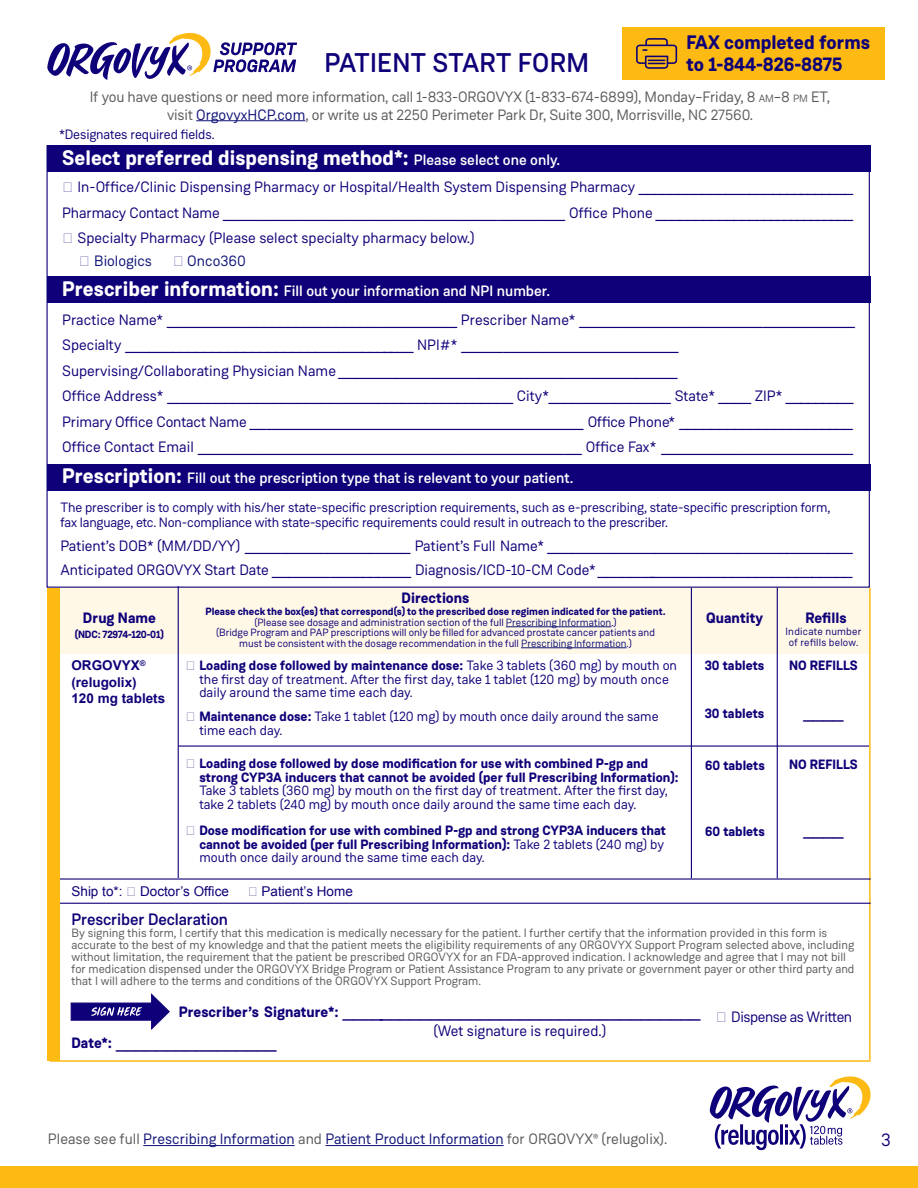
<style>
.page{position:relative;width:918px;height:1188px;background:#fff}
.page>*{position:absolute;margin:0;border:0;box-sizing:border-box;transform-origin:0 0}
.t1{font:500 27px "Weissenhof Grotesk";letter-spacing:.01em;color:#0e0078}
.t2{font:700 21px "Weissenhof Grotesk";color:#fff}
.t3{font:700 19.5px/22.5px "Weissenhof Grotesk";color:#0e0078}
.t4{font:18px "Arial";color:#0e0078}
.t5{font:18px "Weissenhof Grotesk";color:#0e0078}
.t6{font:500 16.5px "Weissenhof Grotesk";letter-spacing:-.01em;color:#0e0078}
.t7{font:15px/25.5px "Arial";color:#0e0078}
.t8{font:15px "Weissenhof Grotesk";color:#0e0078}
.t9{font:15px/18px "Weissenhof Grotesk";letter-spacing:-.01em;color:#58595b;text-align:center}
.t10{font:500 15px "Weissenhof Grotesk";color:#fff}
.t11{font:15px "Weissenhof Grotesk";color:#0f1278}
.t12{font:700 15px "Weissenhof Grotesk";color:#0e0078}
.t13{font:15px "Weissenhof Grotesk";letter-spacing:-.03em;color:#0e0078}
.t14{font:13.5px/13.5px "Weissenhof Grotesk";letter-spacing:-.01em;color:#0e0078}
.t15{font:700 13.5px/13.5px "Weissenhof Grotesk";color:#0e0078}
.t16{font:13.5px "Arial";color:#0e0078}
.t17{font:700 13.5px/16.5px "Arial";color:#0e0078}
.t18{font:12px/12px "Weissenhof Grotesk";color:#58595b}
.t19{font:10.5px/10.5px "Weissenhof Grotesk";color:#0e0078}
.t20{font:700 10.5px "Weissenhof Grotesk";letter-spacing:-.02em;color:#0e0078}
.s1{font-size:10.5px}
.s2{color:#0f1278}
.s3{font-weight:500;font-size:15px}
.s4{font-family:"Arial"}
.s5{font-family:"Weissenhof Grotesk"}
.s6{font-weight:700;font-size:21px}
.s7{font-weight:700}
.s8{font-weight:400}
.s9{font-family:"Weissenhof Grotesk";font-weight:700;font-size:15px}
.s10{color:#58595b}
</style>
<div class="page">
<div style="left:61px;top:587px;width:810px;height:67px;background:#fff8e7"></div>
<div style="left:47px;top:276px;width:824px;height:27px;background:#0e0078"></div>
<div style="left:47px;top:145px;width:824px;height:27px;background:#0e0078"></div>
<div style="left:47px;top:464px;width:824px;height:27px;background:#0e0078"></div>
<div style="left:0;top:1166px;width:918px;height:22px;background:#fdba12"></div>
<hr style="left:691px;top:588px;width:1px;height:290px;background:#0e0078">
<hr style="left:178px;top:745px;width:691px;height:2px;background:#0e0078">
<hr style="left:777px;top:588px;width:1px;height:290px;background:#0e0078">
<hr style="left:869px;top:588px;width:2px;height:472px;background:#fdba12">
<hr style="left:54px;top:903px;width:817px;height:1px;background:#0e0078">
<hr style="left:54px;top:878px;width:817px;height:2px;background:#0e0078">
<hr style="left:178px;top:586px;width:1px;height:292px;background:#0e0078">
<div style="left:622px;top:27px;width:262px;height:53px;background:#fdba12"></div>
<div style="left:645px;top:38px;width:23px;height:21px;border:2px solid #0e0078;border-radius:3px"></div>
<div style="left:637px;top:45px;width:39px;height:18px;background:#fdba12;border-radius:3px"></div>
<div style="left:636px;top:45px;width:41px;height:19px;border:2px solid #0e0078;border-radius:3px"></div>
<svg style="left:643px;top:49px;width:26px;height:20px"></svg>
<svg style="left:47px;top:33px;width:250px;height:47px"></svg>
<svg style="left:709px;top:1076px;width:162px;height:74px"></svg>
<hr style="left:506px;top:627px;width:105px;height:1px;background:#0f1278">
<hr style="left:521px;top:648px;width:106px;height:1px;background:#0f1278">
<hr style="left:143px;top:1145px;width:152px;height:1px;background:#0f1278">
<hr style="left:325px;top:1145px;width:179px;height:1px;background:#0f1278">
<svg style="left:70px;top:993px;width:100px;height:37px"></svg>
<hr style="left:196px;top:120px;width:109px;height:1px;background:#0f1278">
<div style="left:48px;top:588px;width:12px;height:473px;background:#fdba12"></div>
<hr style="left:50px;top:1060px;width:821px;height:2px;background:#fdba12">
<h1 class="t1" style="left:324px;top:46px;width:266px">PATIENT START FORM</h1>
<h3 class="t3" style="left:686px;top:31px;width:185px">FAX completed forms to 1-844-826-8875</h3>
<p class="t9" style="left:90px;top:87px;width:742px">If you have questions or need more information, call 1-833-ORGOVYX (1-833-674-6899), Monday–Friday, 8 <span class="s1">AM</span>–8 <span class="s1">PM</span> ET, visit <span class="s2">OrgovyxHCP.com</span>, or write us at 2250 Perimeter Park Dr, Suite 300, Morrisville, NC 27560.</p>
<p class="t14" style="left:59px;top:127px;width:157px">*Designates required fields.</p>
<h2 class="t2" style="left:62px;top:145px;width:500px">Select preferred dispensing method*: <span class="s3">Please select one only.</span></h2>
<p class="t8" style="left:78px;top:178px;width:777px">In-Office/Clinic Dispensing Pharmacy or Hospital/Health System Dispensing Pharmacy <span class="s4">____________________________</span></p>
<p class="t7" style="left:62px;top:200px;width:793px"><span class="s5">Pharmacy Contact Name</span> _________________________________________ <span class="s5">Office Phone</span> ___________________________</p>
<p class="t8" style="left:78px;top:229px;width:399px">Specialty Pharmacy (Please select specialty pharmacy below.)</p>
<p class="t11" style="left:94px;top:252px;width:59px">Biologics</p>
<p class="t11" style="left:187px;top:252px;width:60px">Onco360</p>
<p class="t10" style="left:62px;top:282px;width:489px"><span class="s6">Prescriber information:</span> Fill out your information and NPI number.</p>
<p class="t7" style="left:62px;top:307px;width:794px"><span class="s5">Practice Name*</span> ____________________________________ <span class="s5">Prescriber Name*</span> _________________________________ <span class="s5">Specialty</span> _____________________________________ <span class="s5">NPI#*</span> __________________________<br><span class="s5">Supervising/Collaborating Physician Name</span> _________________________________________<br><span class="s5">Office Address*</span> ___________________________________________ <span class="s5">City*</span>_______________ <span class="s5">State*</span> ____ <span class="s5">ZIP*</span> _________ <span class="s5">Primary Office Contact Name</span> ________________________________________ <span class="s5">Office Phone*</span> ______________________ <span class="s5">Office Contact Email</span> ______________________________________________ <span class="s5">Office Fax*</span> _______________________</p>
<p class="t10" style="left:62px;top:469px;width:513px"><span class="s6">Prescription:</span> Fill out the prescription type that is relevant to your patient.</p>
<p class="t14" style="left:60px;top:500px;width:772px;line-height:15px">The prescriber is to comply with his/her state-specific prescription requirements, such as e-prescribing, state-specific prescription form, fax language, etc. Non-compliance with state-specific requirements could result in outreach to the prescriber.</p>
<p class="t7" style="left:60px;top:533px;width:794px"><span class="s5">Patient’s DOB* (MM/DD/YY)</span> ____________________ <span class="s5">Patient’s Full Name*</span> _____________________________________</p>
<p class="t8" style="left:60px;top:561px;width:794px">Anticipated ORGOVYX Start Date <span class="s4">_________________</span> Diagnosis/ICD-10-CM Code* <span class="s4">________________________________</span></p>
<p class="t12" style="left:83px;top:609px;width:74px">Drug Name</p>
<p class="t20" style="left:75px;top:628px;width:91px">(NDC: 72974-120-01)</p>
<p class="t17" style="left:71px;top:658px;width:95px">ORGOVYX<sup>® </sup>(relugolix)<br>120 mg tablets</p>
<p class="t12" style="left:402px;top:588px;width:69px">Directions</p>
<p class="t19" style="left:205px;top:607px;width:462px;text-align:center"><span class="s7">Please check the box(es) that correspond(s) to the prescribed dose regimen indicated for the patient. </span>(Please see dosage and administration section of the full <span class="s2">Prescribing Information</span>.)<br>(Bridge Program and PAP prescriptions will only be filled for advanced prostate cancer patients and must be consistent with the dosage recommendation in the full <span class="s2">Prescribing Information</span>.)</p>
<p class="t14" style="left:199px;top:659px;width:479px"><span class="s7">Loading dose followed by maintenance dose:</span> Take 3 tablets (360 mg) by mouth on the first day of treatment. After the first day, take 1 tablet (120 mg) by mouth once daily around the same time each day.</p>
<p class="t14" style="left:199px;top:710px;width:461px"><span class="s7">Maintenance dose:</span> Take 1 tablet (120 mg) by mouth once daily around the same time each day.</p>
<p class="t15" style="left:199px;top:757px;width:481px">Loading dose followed by dose modification for use with combined P-gp and strong CYP3A inducers that cannot be avoided (per full Prescribing Information):</p>
<p class="t14" style="left:199px;top:784px;width:470px">Take 3 tablets (360 mg) by mouth on the first day of treatment. After the first day, take 2 tablets (240 mg) by mouth once daily around the same time each day.</p>
<p class="t15" style="left:199px;top:824px;width:468px">Dose modification for use with combined P-gp and strong CYP3A inducers that cannot be avoided (per full Prescribing Information): <span class="s8">Take 2 tablets (240 mg) by mouth once daily around the same time each day.</span></p>
<p class="t16" style="left:71px;top:882px;width:53px">Ship to*:</p>
<p class="t16" style="left:140px;top:882px;width:90px">Doctor’s Office</p>
<p class="t16" style="left:262px;top:882px;width:93px">Patient’s Home</p>
<p class="t12" style="left:706px;top:609px;width:58px">Quantity</p>
<p class="t15" style="left:705px;top:659px;width:61px">30 tablets</p>
<p class="t15" style="left:705px;top:707px;width:61px">30 tablets</p>
<p class="t15" style="left:705px;top:759px;width:61px">60 tablets</p>
<p class="t12" style="left:806px;top:609px;width:43px">Refills</p>
<p class="t19" style="left:786px;top:626px;width:77px">Indicate number of refills below.</p>
<p class="t15" style="left:789px;top:659px;width:70px">NO REFILLS</p>
<p class="t4" style="left:804px;top:699px;width:42px">____</p>
<p class="t15" style="left:789px;top:758px;width:70px">NO REFILLS</p>
<p class="t15" style="left:705px;top:825px;width:61px">60 tablets</p>
<p class="t4" style="left:804px;top:817px;width:42px">____</p>
<p class="t6" style="left:71px;top:909px;width:158px">Prescriber Declaration</p>
<p class="t18" style="left:71px;top:927px;width:784px">By signing this form, I certify that this medication is medically necessary for the patient. I further certify that the information provided in this form is accurate to the best of my knowledge and that the patient meets the eligibility requirements of any ORGOVYX Support Program selected above, including without limitation, the requirement that the patient be prescribed ORGOVYX for an FDA-approved indication. I acknowledge and agree that I may not bill for medication dispensed under the ORGOVYX Bridge Program or Patient Assistance Program to any private or government payer or other third party and that I will adhere to the terms and conditions of the ORGOVYX Support Program.</p>
<p class="t4" style="left:179px;top:999px;width:523px"><span class="s9">Prescriber’s Signature*:</span> ____________________________________</p>
<p class="t4" style="left:71px;top:1030px;width:206px"><span class="s9">Date*:</span> ________________</p>
<p class="t8" style="left:433px;top:1022px;width:174px">(Wet signature is required.)</p>
<p class="t13" style="left:731px;top:1008px;width:122px">Dispense as Written</p>
<p class="t11" style="left:48px;top:1130px;width:621px"><span class="s10">Please see full</span> Prescribing Information <span class="s10">and</span> Patient Product Information <span class="s10">for ORGOVYX</span><sup>®</sup> <span class="s10">(relugolix).</span></p>
<p class="t5" style="left:881px;top:1129px;width:11px">3</p>
</div>
